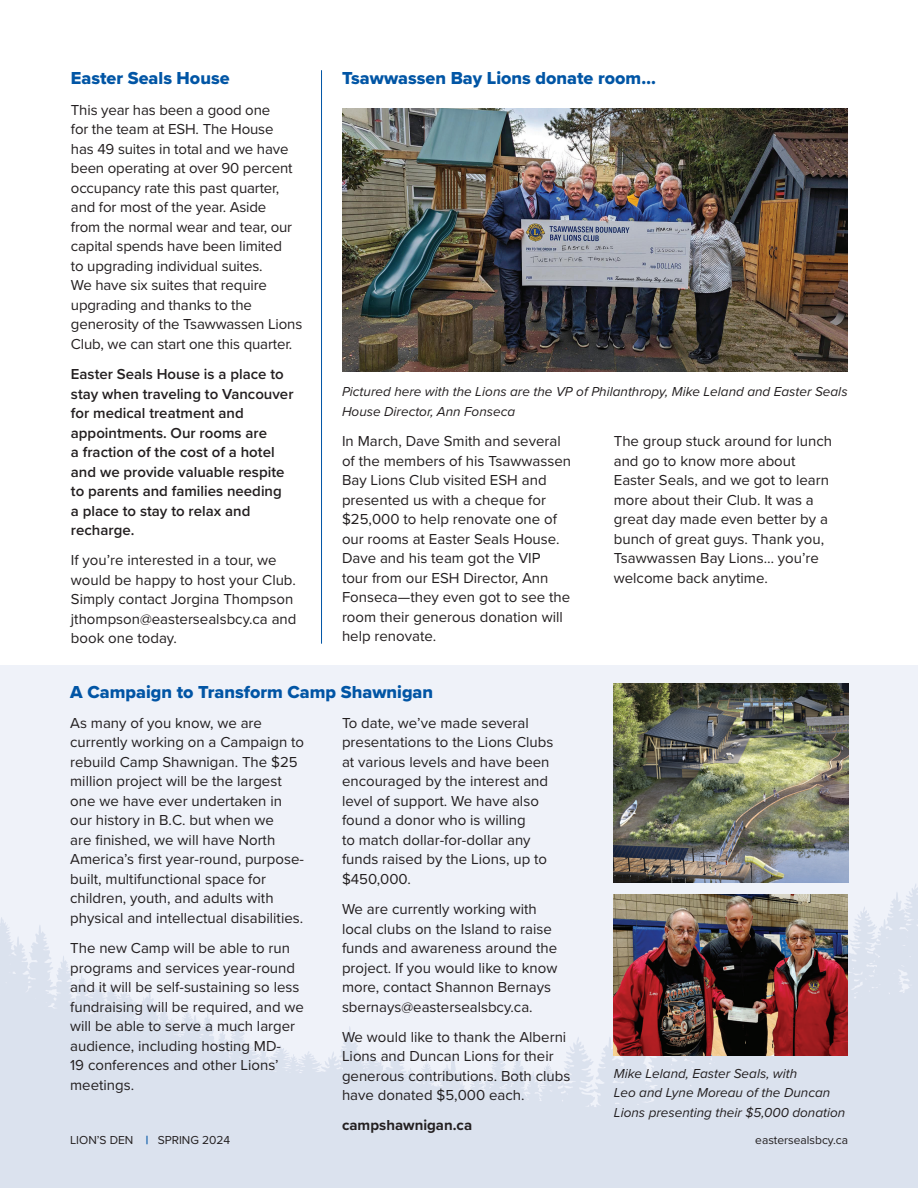
<style>
.page{position:relative;width:918px;height:1188px;background:#fff}
.page>*{position:absolute;margin:0;border:0;box-sizing:border-box;transform-origin:0 0}
.t1{font:18px "Proxima Nova Extrabld";color:#0155a5}
.t2{font:15px/19.5px "Proxima Nova";color:#231f20}
.t3{font:600 15px/19.5px "Proxima Nova";color:#231f20}
.t4{font:700 15px "Proxima Nova";color:#231f20}
.t5{font:italic 13.5px/19.5px "Proxima Nova";color:#231f20}
.t6{font:12px "Proxima Nova";color:#231f20}
.s1{font-weight:700;color:#0155a5}
</style>
<div class="page">
<div style="left:0;top:665px;width:918px;height:523px;background:#eff2f9"></div>
<svg style="left:0;top:856px;width:918px;height:332px;fill:#dbe2ee"></svg>
<img style="left:614px;top:683px;width:234px;height:199px">
<img style="left:614px;top:894px;width:234px;height:161px">
<img style="left:342px;top:108px;width:506px;height:264px">
<hr style="left:321px;top:70px;width:1px;height:574px;background:#0155a5">
<p class="t1" style="left:71px;top:65px;width:160px">Easter Seals House</p>
<p class="t2" style="left:71px;top:99px;width:233px">This year has been a good one<br>for the team at ESH. The House<br>has 49 suites in total and we have been operating at over 90 percent occupancy rate this past quarter, and for most of the year. Aside<br>from the normal wear and tear, our capital spends have been limited<br>to upgrading individual suites.<br>We have six suites that require upgrading and thanks to the generosity of the Tsawwassen Lions<br>Club, we can start one this quarter.</p>
<p class="t3" style="left:71px;top:364px;width:224px">Easter Seals House is a place to stay when traveling to Vancouver for medical treatment and appointments. Our rooms are<br>a fraction of the cost of a hotel and we provide valuable respite to parents and families needing a place to stay to relax and recharge.</p>
<p class="t2" style="left:71px;top:550px;width:227px">If you’re interested in a tour, we would be happy to host your Club.<br>Simply contact Jorgina Thompson jthompson@eastersealsbcy.ca and book one today.</p>
<p class="t1" style="left:342px;top:65px;width:315px">Tsawwassen Bay Lions donate room…</p>
<p class="t5" style="left:342px;top:382px;width:507px">Pictured here with the Lions are the VP of Philanthropy, Mike Leland and Easter Seals<br>House Director, Ann Fonseca</p>
<p class="t2" style="left:342px;top:431px;width:231px">In March, Dave Smith and several of the members of his Tsawwassen<br>Bay Lions Club visited ESH and presented us with a cheque for $25,000 to help renovate one of our rooms at Easter Seals House.<br>Dave and his team got the VIP<br>tour from our ESH Director, Ann<br>Fonseca—they even got to see the room their generous donation will help renovate.</p>
<p class="t2" style="left:614px;top:431px;width:220px">The group stuck around for lunch and go to know more about<br>Easter Seals, and we got to learn more about their Club. It was a great day made even better by a bunch of great guys. Thank you,<br>Tsawwassen Bay Lions… you’re welcome back anytime.</p>
<p class="t1" style="left:70px;top:678px;width:365px">A Campaign to Transform Camp Shawnigan</p>
<p class="t2" style="left:70px;top:712px;width:235px">As many of you know, we are currently working on a Campaign to rebuild Camp Shawnigan. The $25 million project will be the largest one we have ever undertaken in our history in B.C. but when we<br>are finished, we will have North America’s first year-round, purpose&shy;built, multifunctional space for children, youth, and adults with physical and intellectual disabilities.</p>
<p class="t2" style="left:70px;top:938px;width:235px">The new Camp will be able to run programs and services year-round and it will be self-sustaining so less fundraising will be required, and we will be able to serve a much larger audience, including hosting MD-<br>19 conferences and other Lions’ meetings.</p>
<p class="t2" style="left:342px;top:712px;width:213px">To date, we’ve made several presentations to the Lions Clubs at various levels and have been encouraged by the interest and level of support. We have also found a donor who is willing<br>to match dollar-for-dollar any funds raised by the Lions, up to $450,000.</p>
<p class="t2" style="left:342px;top:899px;width:217px">We are currently working with local clubs on the Island to raise funds and awareness around the project. If you would like to know more, contact Shannon Bernays sbernays@eastersealsbcy.ca.</p>
<p class="t2" style="left:342px;top:1027px;width:230px">We would like to thank the Alberni<br>Lions and Duncan Lions for their generous contributions. Both clubs have donated $5,000 each.</p>
<p class="t4" style="left:342px;top:1113px;width:132px">campshawnigan.ca</p>
<p class="t5" style="left:614px;top:1063px;width:233px">Mike Leland, Easter Seals, with<br>Leo and Lyne Moreau of the Duncan<br>Lions presenting their $5,000 donation</p>
<p class="t6" style="left:70px;top:1131px;width:162px">LION’S DEN <span class="s1">|</span> SPRING 2024</p>
<p class="t6" style="left:755px;top:1131px;width:94px">eastersealsbcy.ca</p>
</div>
